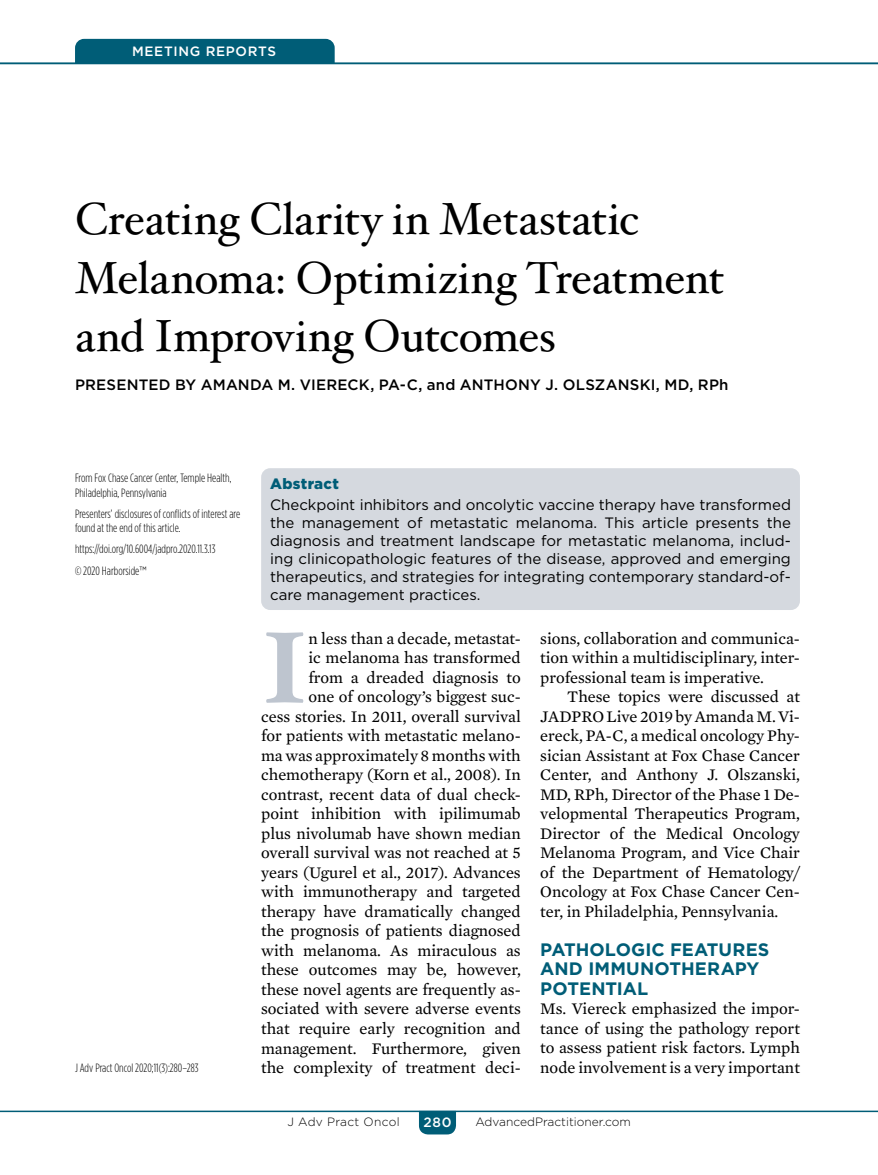
<style>
.page{position:relative;width:878px;height:1175px;background:#fff}
.page>*{position:absolute;margin:0;border:0;box-sizing:border-box;transform-origin:0 0}
.t1{font:700 101.25px "Hoefler Txt";color:#bec5cf}
.t2{font:45px/58.5px "Hoefler Txt";letter-spacing:-.01em;color:#000}
.t3{font:700 18px/19.5px "Gotham";color:#005d77}
.t4{font:16.5px/19.5px "Mercury Text G2";color:#000;text-align:justify}
.t5{font:15px/18px "Gotham";color:#000;text-align:justify}
.t6{font:500 15px "Gotham";letter-spacing:.01em;color:#000}
.t7{font:900 15px "Gotham";letter-spacing:.025em;color:#005d77}
.t8{font:500 13.5px "Gotham";letter-spacing:.05em;color:#fff}
.t9{font:300 12px/14.4px "Gotham Condensed";color:#000}
.t10{font:300 12px "Gotham";color:#000}
.t11{font:300 12px "Gotham";letter-spacing:.025em;color:#000}
.s1{font-family:"Gotham Narrow"}
</style>
<div class="page">
<hr style="left:0;top:1110px;width:878px;height:2px;background:#005d77">
<svg style="left:419px;top:1110px;width:37px;height:24px"></svg>
<hr style="left:0;top:63px;width:878px;height:1px;background:#005d77">
<div style="left:75px;top:39px;width:259px;height:24px;background:#005d77"></div>
<div style="left:261px;top:468px;width:539px;height:142px;background:#d5d9df;border-radius:9px"></div>
<p class="t8" style="left:132px;top:43px;width:145px">MEETING REPORTS</p>
<h2 class="t2" style="left:75px;top:189px;width:651px">Creating Clarity in Metastatic<br>Melanoma: Optimizing Treatment and Improving Outcomes</h2>
<p class="t6" style="left:75px;top:375px;width:655px">PRESENTED BY AMANDA M. VIERECK, PA-C, and ANTHONY J. OLSZANSKI, MD, RPh</p>
<p class="t9" style="left:75px;top:471px;width:158px">From Fox Chase Cancer Center, Temple Health,<br>Philadelphia, Pennsylvania</p>
<p class="t9" style="left:75px;top:506px;width:167px">Presenters’ disclosures of conflicts of interest are found at the end of this article.</p>
<p class="t9" style="left:75px;top:538px;width:142px;line-height:21.1px">https://doi.org/10.6004/jadpro.2020.11.3.13 © 2020 Harborside<span class="s1">™</span></p>
<p class="t7" style="left:270px;top:473px;width:70px">Abstract</p>
<p class="t5" style="left:270px;top:495px;width:522px">Checkpoint inhibitors and oncolytic vaccine therapy have transformed the management of metastatic melanoma. This article presents the diagnosis and treatment landscape for metastatic melanoma, includ&shy;ing clinicopathologic features of the disease, approved and emerging therapeutics, and strategies for integrating contemporary standard-of&shy;care management practices.</p>
<h1 class="t1" style="left:261px;top:605px;width:49px">I</h1>
<p class="t4" style="left:261px;top:627px;width:261px;text-align:right">n less than a decade, metastat-<br>ic melanoma has transformed<br>from a dreaded diagnosis to<br>one of oncology’s biggest suc-<br>cess stories. In 2011, overall survival for patients with metastatic melano&shy;ma was approximately 8 months with chemotherapy (Korn et al., 2008). In contrast, recent data of dual check&shy;point inhibition with ipilimumab plus nivolumab have shown median overall survival was not reached at 5 years (Ugurel et al., 2017). Advances with immunotherapy and targeted therapy have dramatically changed the prognosis of patients diagnosed with melanoma. As miraculous as these outcomes may be, however, these novel agents are frequently as&shy;sociated with severe adverse events that require early recognition and management. Furthermore, given the complexity of treatment deci-</p>
<p class="t4" style="left:540px;top:627px;width:261px">sions, collaboration and communica&shy;tion within a multidisciplinary, inter&shy;professional team is imperative.</p>
<p class="t4" style="left:540px;top:686px;width:261px;text-indent:27px">These topics were discussed at JADPRO Live 2019 by Amanda M. Vi&shy;ereck, PA-C, a medical oncology Phy&shy;sician Assistant at Fox Chase Cancer Center, and Anthony J. Olszanski, MD, RPh, Director of the Phase 1 De&shy;velopmental Therapeutics Program, Director of the Medical Oncology Melanoma Program, and Vice Chair of the Department of Hematology/ Oncology at Fox Chase Cancer Cen&shy;ter, in Philadelphia, Pennsylvania.</p>
<p class="t3" style="left:540px;top:939px;width:230px">PATHOLOGIC FEATURES<br>AND IMMUNOTHERAPY<br>POTENTIAL</p>
<p class="t4" style="left:540px;top:998px;width:261px">Ms. Viereck emphasized the impor&shy;tance of using the pathology report to assess patient risk factors. Lymph</p>
<p class="t9" style="left:75px;top:1060px;width:125px">J Adv Pract Oncol 2020;11(3):280–283</p>
<p class="t4" style="left:540px;top:1056px;width:261px">node involvement is a very important</p>
<p class="t11" style="left:287px;top:1114px;width:114px">J Adv Pract Oncol</p>
<p class="t8" style="left:423px;top:1113px;width:29px">280</p>
<p class="t10" style="left:475px;top:1114px;width:157px">AdvancedPractitioner.com</p>
</div>
